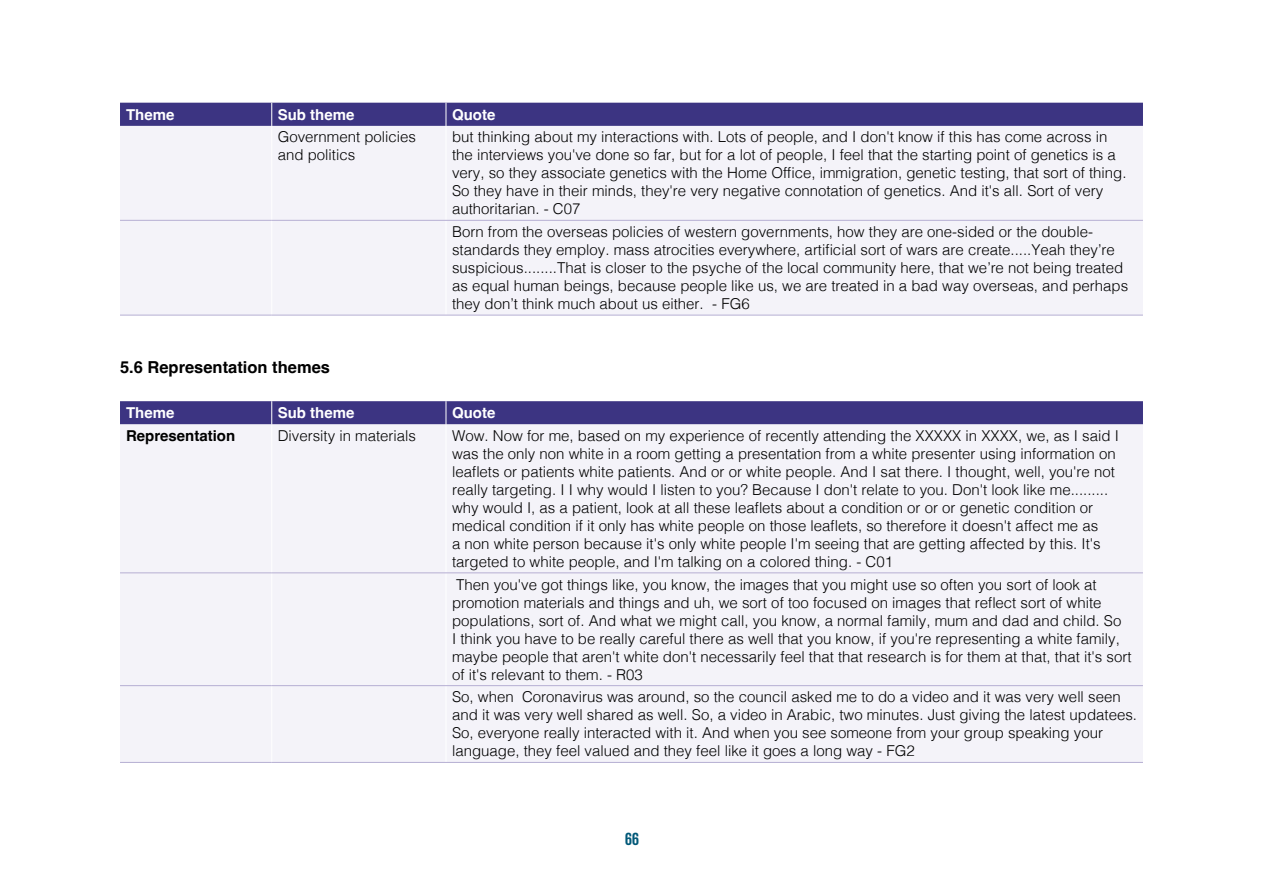
<style>
.page{position:relative;width:1263px;height:893px;background:#fff}
.page>*{position:absolute;margin:0;border:0;box-sizing:border-box;transform-origin:0 0}
.t1{font:700 18px "Giorgio Sans Trial";color:#005878}
.t2{font:700 16.5px "Helvetica";color:#000}
.t3{font:300 15px/18px "Helvetica";color:#000}
.t4{font:700 15px "Helvetica";color:#fff}
.t5{font:700 15px "Helvetica";color:#000}
</style>
<div class="page">
<div style="left:120px;top:126px;width:1023px;height:189px;background:#f4f3f9"></div>
<div style="left:120px;top:103px;width:1023px;height:23px;background:#3c3482"></div>
<hr style="left:271px;top:126px;width:1px;height:94px;background:#fff">
<hr style="left:446px;top:126px;width:1px;height:94px;background:#fff">
<hr style="left:271px;top:221px;width:1px;height:94px;background:#fff">
<hr style="left:446px;top:221px;width:1px;height:94px;background:#fff">
<hr style="left:120px;top:220px;width:152px;height:1px;background:#b6afd3">
<hr style="left:272px;top:220px;width:174px;height:1px;background:#b6afd3">
<hr style="left:446px;top:220px;width:697px;height:1px;background:#b6afd3">
<hr style="left:120px;top:315px;width:152px;height:1px;background:#b6afd3">
<hr style="left:272px;top:315px;width:174px;height:1px;background:#b6afd3">
<hr style="left:446px;top:315px;width:697px;height:1px;background:#b6afd3">
<div style="left:120px;top:424px;width:1023px;height:338px;background:#f4f3f9"></div>
<div style="left:120px;top:401px;width:1023px;height:23px;background:#3c3482"></div>
<hr style="left:271px;top:424px;width:1px;height:148px;background:#fff">
<hr style="left:446px;top:424px;width:1px;height:148px;background:#fff">
<hr style="left:271px;top:573px;width:1px;height:112px;background:#fff">
<hr style="left:446px;top:573px;width:1px;height:112px;background:#fff">
<hr style="left:271px;top:686px;width:1px;height:76px;background:#fff">
<hr style="left:446px;top:686px;width:1px;height:76px;background:#fff">
<hr style="left:120px;top:572px;width:152px;height:1px;background:#b6afd3">
<hr style="left:272px;top:572px;width:174px;height:1px;background:#b6afd3">
<hr style="left:446px;top:572px;width:697px;height:1px;background:#b6afd3">
<hr style="left:120px;top:685px;width:152px;height:1px;background:#b6afd3">
<hr style="left:272px;top:685px;width:174px;height:1px;background:#b6afd3">
<hr style="left:446px;top:685px;width:697px;height:1px;background:#b6afd3">
<hr style="left:120px;top:762px;width:152px;height:1px;background:#b6afd3">
<hr style="left:272px;top:762px;width:174px;height:1px;background:#b6afd3">
<hr style="left:446px;top:762px;width:697px;height:1px;background:#b6afd3">
<p class="t4" style="left:126px;top:105px;width:50px">Theme</p>
<p class="t4" style="left:278px;top:105px;width:78px">Sub theme</p>
<p class="t4" style="left:452px;top:105px;width:45px">Quote</p>
<p class="t3" style="left:278px;top:127px;width:140px">Government policies and politics</p>
<p class="t3" style="left:452px;top:127px;width:676px">but thinking about my interactions with. Lots of people, and I don't know if this has come across in the interviews you've done so far, but for a lot of people, I feel that the starting point of genetics is a very, so they associate genetics with the Home Office, immigration, genetic testing, that sort of thing.<br>So they have in their minds, they're very negative connotation of genetics. And it's all. Sort of very authoritarian. - C07</p>
<p class="t3" style="left:452px;top:222px;width:678px">Born from the overseas policies of western governments, how they are one-sided or the double&shy;standards they employ. mass atrocities everywhere, artificial sort of wars are create.....Yeah they’re suspicious........That is closer to the psyche of the local community here, that we’re not being treated as equal human beings, because people like us, we are treated in a bad way overseas, and perhaps they don’t think much about us either. - FG6</p>
<p class="t2" style="left:120px;top:357px;width:211px">5.6 Representation themes</p>
<p class="t4" style="left:126px;top:404px;width:50px">Theme</p>
<p class="t4" style="left:278px;top:404px;width:78px">Sub theme</p>
<p class="t4" style="left:452px;top:404px;width:45px">Quote</p>
<p class="t5" style="left:126px;top:427px;width:111px">Representation</p>
<p class="t3" style="left:278px;top:425px;width:140px">Diversity in materials</p>
<p class="t3" style="left:452px;top:425px;width:668px">Wow. Now for me, based on my experience of recently attending the XXXXX in XXXX, we, as I said I was the only non white in a room getting a presentation from a white presenter using information on leaflets or patients white patients. And or or white people. And I sat there. I thought, well, you're not really targeting. I I why would I listen to you? Because I don't relate to you. Don't look like me......... why would I, as a patient, look at all these leaflets about a condition or or or genetic condition or medical condition if it only has white people on those leaflets, so therefore it doesn't affect me as<br>a non white person because it's only white people I'm seeing that are getting affected by this. It's targeted to white people, and I'm talking on a colored thing. - C01</p>
<p class="t3" style="left:452px;top:574px;width:681px">Then you've got things like, you know, the images that you might use so often you sort of look at promotion materials and things and uh, we sort of too focused on images that reflect sort of white populations, sort of. And what we might call, you know, a normal family, mum and dad and child. So<br>I think you have to be really careful there as well that you know, if you're representing a white family, maybe people that aren't white don't necessarily feel that that research is for them at that, that it's sort of it's relevant to them. - R03</p>
<p class="t3" style="left:452px;top:687px;width:686px">So, when Coronavirus was around, so the council asked me to do a video and it was very well seen and it was very well shared as well. So, a video in Arabic, two minutes. Just giving the latest updatees.<br>So, everyone really interacted with it. And when you see someone from your group speaking your language, they feel valued and they feel like it goes a long way - FG2</p>
<p class="t1" style="left:625px;top:833px;width:15px">66</p>
</div>
